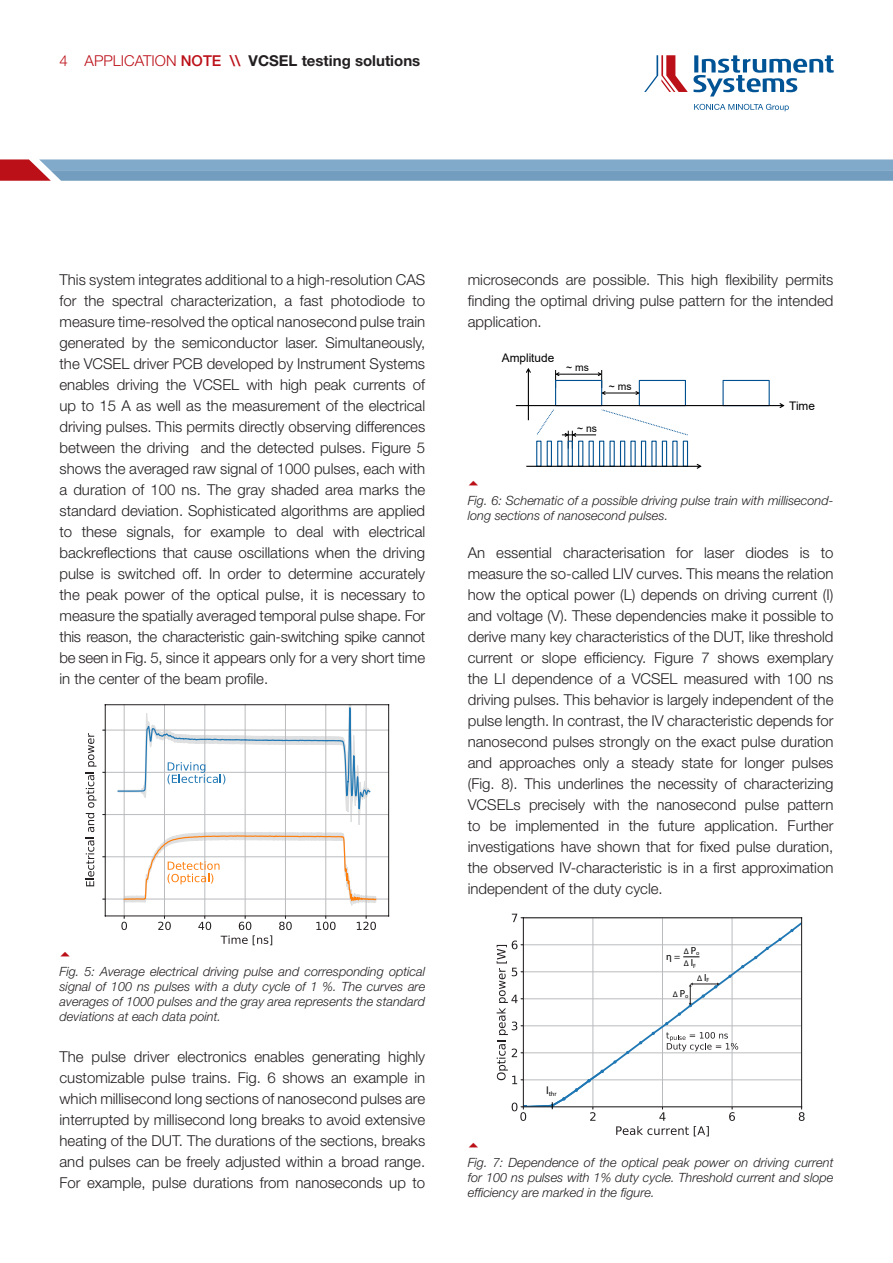
<style>
.page{position:relative;width:893px;height:1263px;background:#fff}
.page>*{position:absolute;margin:0;border:0;box-sizing:border-box;transform-origin:0 0}
.t1{font:300 15px/21px "Helvetica Neue LT Std";color:#231f20;text-align:justify}
.t2{font:700 15px "Helvetica Neue LT Std";color:#231f20}
.t3{font:italic 300 12.75px/15px "Helvetica Neue LT Std";color:#231f20;text-align:justify}
.t4{font:11.85px "Arial";color:#000}
.t5{font:10.35px "Arial";color:#000}
.t6{font:10.35px "Myriad Pro";color:#000}
.t7{font:8.25px/12.6px "Myriad Pro";color:#000}
.t8{font:6.6px "Myriad Pro";color:#000}
.s1{font-weight:300;color:#bb1018}
.s2{font-weight:500;color:#bb1018}
.s3{font-size:10.35px}
</style>
<div class="page">
<svg style="left:644px;top:55px;width:190px;height:42px"></svg>
<svg style="left:694px;top:104px;width:95px;height:7px"></svg>
<svg style="left:0;top:159px;width:893px;height:22px;background:#83a1bf"></svg>
<hr style="left:124px;top:705px;width:1px;height:211px;background:#babbbe">
<svg style="left:121px;top:917px;width:6px;height:13px"></svg>
<hr style="left:164px;top:705px;width:1px;height:211px;background:#babbbe">
<svg style="left:158px;top:917px;width:13px;height:13px"></svg>
<hr style="left:204px;top:705px;width:1px;height:211px;background:#babbbe">
<svg style="left:198px;top:917px;width:13px;height:13px"></svg>
<hr style="left:245px;top:705px;width:1px;height:211px;background:#babbbe">
<hr style="left:285px;top:705px;width:1px;height:211px;background:#babbbe">
<svg style="left:279px;top:917px;width:13px;height:13px"></svg>
<hr style="left:325px;top:705px;width:1px;height:211px;background:#babbbe">
<svg style="left:316px;top:917px;width:20px;height:13px"></svg>
<hr style="left:366px;top:705px;width:1px;height:211px;background:#babbbe">
<svg style="left:357px;top:917px;width:19px;height:13px"></svg>
<svg style="left:221px;top:917px;width:51px;height:28px"></svg>
<hr style="left:105px;top:899px;width:284px;height:1px;background:#babbbe">
<hr style="left:105px;top:856px;width:284px;height:1px;background:#babbbe">
<hr style="left:105px;top:814px;width:284px;height:1px;background:#babbbe">
<hr style="left:105px;top:772px;width:284px;height:1px;background:#babbbe">
<hr style="left:105px;top:730px;width:284px;height:1px;background:#babbbe">
<svg style="left:86px;top:733px;width:10px;height:153px"></svg>
<hr style="left:105px;top:704px;width:284px;height:1px;background:#231f20">
<hr style="left:105px;top:916px;width:284px;height:1px;background:#231f20">
<hr style="left:388px;top:705px;width:1px;height:211px;background:#231f20">
<hr style="left:105px;top:705px;width:1px;height:211px;background:#231f20">
<svg style="left:117px;top:705px;width:254px;height:120px"></svg>
<svg style="left:123px;top:832px;width:254px;height:76px"></svg>
<div style="left:536px;top:441px;width:5px;height:26px;border:1px solid #005090"></div>
<div style="left:547px;top:441px;width:5px;height:26px;border:1px solid #005090"></div>
<div style="left:557px;top:441px;width:5px;height:26px;border:1px solid #005090"></div>
<div style="left:568px;top:441px;width:5px;height:26px;border:1px solid #005090"></div>
<div style="left:578px;top:441px;width:5px;height:26px;border:1px solid #005090"></div>
<div style="left:588px;top:441px;width:6px;height:26px;border:1px solid #005090"></div>
<div style="left:599px;top:441px;width:5px;height:26px;border:1px solid #005090"></div>
<div style="left:609px;top:441px;width:6px;height:26px;border:1px solid #005090"></div>
<div style="left:620px;top:441px;width:5px;height:26px;border:1px solid #005090"></div>
<div style="left:641px;top:441px;width:5px;height:26px;border:1px solid #005090"></div>
<div style="left:662px;top:441px;width:5px;height:26px;border:1px solid #005090"></div>
<div style="left:683px;top:441px;width:5px;height:26px;border:1px solid #005090"></div>
<div style="left:555px;top:380px;width:47px;height:26px;border:1px solid #005090"></div>
<div style="left:639px;top:380px;width:47px;height:26px;border:1px solid #005090"></div>
<hr style="left:528px;top:369px;width:1px;height:51px;background:#000">
<svg style="left:526px;top:368px;width:5px;height:6px"></svg>
<hr style="left:602px;top:393px;width:36px;height:1px;background:#000">
<svg style="left:635px;top:390px;width:5px;height:6px"></svg>
<div style="left:722px;top:380px;width:48px;height:26px;border:1px solid #005090"></div>
<svg style="left:536px;top:409px;width:18px;height:26px"></svg>
<hr style="left:556px;top:374px;width:45px;height:1px;background:#000">
<svg style="left:597px;top:370px;width:9px;height:26px"></svg>
<svg style="left:555px;top:370px;width:5px;height:18px"></svg>
<svg style="left:562px;top:409px;width:127px;height:40px"></svg>
<hr style="left:526px;top:466px;width:175px;height:1px;background:#000">
<svg style="left:696px;top:463px;width:6px;height:6px"></svg>
<hr style="left:516px;top:405px;width:267px;height:1px;background:#000">
<svg style="left:779px;top:403px;width:6px;height:5px"></svg>
<svg style="left:729px;top:1107px;width:6px;height:14px"></svg>
<svg style="left:799px;top:1107px;width:6px;height:14px"></svg>
<svg style="left:616px;top:1107px;width:93px;height:29px"></svg>
<svg style="left:512px;top:914px;width:11px;height:8px"></svg>
<svg style="left:497px;top:940px;width:26px;height:95px"></svg>
<svg style="left:524px;top:918px;width:277px;height:188px"></svg>
<svg style="left:613px;top:1060px;width:4px;height:4px"></svg>
<svg style="left:626px;top:1050px;width:4px;height:4px"></svg>
<svg style="left:639px;top:1041px;width:4px;height:4px"></svg>
<svg style="left:651px;top:1031px;width:4px;height:4px"></svg>
<svg style="left:665px;top:1022px;width:4px;height:4px"></svg>
<svg style="left:677px;top:1012px;width:4px;height:4px"></svg>
<svg style="left:728px;top:974px;width:4px;height:4px"></svg>
<svg style="left:741px;top:965px;width:4px;height:4px"></svg>
<svg style="left:754px;top:955px;width:4px;height:4px"></svg>
<svg style="left:765px;top:946px;width:4px;height:4px"></svg>
<svg style="left:778px;top:937px;width:4px;height:4px"></svg>
<svg style="left:790px;top:928px;width:4px;height:4px"></svg>
<hr style="left:523px;top:917px;width:279px;height:1px;background:#231f20">
<hr style="left:523px;top:1106px;width:279px;height:1px;background:#231f20">
<hr style="left:801px;top:918px;width:1px;height:189px;background:#231f20">
<hr style="left:523px;top:918px;width:1px;height:189px;background:#231f20">
<svg style="left:666px;top:1032px;width:72px;height:19px"></svg>
<svg style="left:497px;top:1041px;width:108px;height:80px"></svg>
<svg style="left:683px;top:956px;width:16px;height:1px"></svg>
<svg style="left:688px;top:982px;width:32px;height:25px"></svg>
<p class="t2" style="left:60px;top:51px;width:362px"><span class="s1">4 APPLICATION</span> <span class="s2">NOTE \\</span> VCSEL testing solutions</p>
<p class="t1" style="left:60px;top:269px;width:367px">This system integrates additional to a high-resolution CAS for the spectral characterization, a fast photodiode to measure time-resolved the optical nanosecond pulse train generated by the semiconductor laser. Simultaneously, the VCSEL driver PCB developed by Instrument Systems enables driving the VCSEL with high peak currents of up to 15 A as well as the measurement of the electrical driving pulses. This permits directly observing differences between the driving and the detected pulses. Figure 5 shows the averaged raw signal of 1000 pulses, each with a duration of 100 ns. The gray shaded area marks the standard deviation. Sophisticated algorithms are applied to these signals, for example to deal with electrical backreflections that cause oscillations when the driving pulse is switched off. In order to determine accurately the peak power of the optical pulse, it is necessary to measure the spatially averaged temporal pulse shape. For this reason, the characteristic gain-switching spike cannot be seen in Fig. 5, since it appears only for a very short time in the center of the beam profile.</p>
<p class="t3" style="left:60px;top:964px;width:367px">Fig. 5: Average electrical driving pulse and corresponding optical signal of 100 ns pulses with a duty cycle of 1 %. The curves are averages of 1000 pulses and the gray area represents the standard deviations at each data point.</p>
<p class="t1" style="left:60px;top:1046px;width:367px">The pulse driver electronics enables generating highly customizable pulse trains. Fig. 6 shows an example in which millisecond long sections of nanosecond pulses are interrupted by millisecond long breaks to avoid extensive heating of the DUT. The durations of the sections, breaks and pulses can be freely adjusted within a broad range.<br>For example, pulse durations from nanoseconds up to</p>
<p class="t1" style="left:468px;top:269px;width:367px">microseconds are possible. This high flexibility permits finding the optimal driving pulse pattern for the intended application.</p>
<p class="t4" style="left:502px;top:349px;width:54px">Amplitude</p>
<p class="t5" style="left:566px;top:360px;width:24px">~ ms</p>
<p class="t5" style="left:609px;top:379px;width:24px">~ ms</p>
<p class="t5" style="left:577px;top:421px;width:21px">~ ns</p>
<p class="t4" style="left:789px;top:397px;width:27px">Time</p>
<p class="t3" style="left:468px;top:492px;width:367px">Fig. 6: Schematic of a possible driving pulse train with millisecond&shy;long sections of nanosecond pulses.</p>
<p class="t1" style="left:468px;top:542px;width:367px">An essential characterisation for laser diodes is to measure the so-called LIV curves. This means the relation how the optical power (L) depends on driving current (I) and voltage (V). These dependencies make it possible to derive many key characteristics of the DUT, like threshold current or slope efficiency. Figure 7 shows exemplary the LI dependence of a VCSEL measured with 100 ns driving pulses. This behavior is largely independent of the pulse length. In contrast, the IV characteristic depends for nanosecond pulses strongly on the exact pulse duration and approaches only a steady state for longer pulses (Fig. 8). This underlines the necessity of characterizing VCSELs precisely with the nanosecond pulse pattern to be implemented in the future application. Further investigations have shown that for fixed pulse duration, the observed IV-characteristic is in a first approximation independent of the duty cycle.</p>
<p class="t8" style="left:546px;top:1090px;width:12px"><sup>I</sup>thr</p>
<p class="t6" style="left:666px;top:950px;width:16px">η =</p>
<p class="t7" style="left:684px;top:944px;width:17px">∆ <span class="s3">P</span><sub>o </sub>∆ <span class="s3">I</span><sub>F</sub></p>
<p class="t7" style="left:673px;top:988px;width:17px">∆ <span class="s3">P</span><sub>o</sub></p>
<p class="t7" style="left:697px;top:972px;width:14px">∆ <span class="s3">I</span><sub>F</sub></p>
<p class="t3" style="left:468px;top:1155px;width:367px">Fig. 7: Dependence of the optical peak power on driving current for 100 ns pulses with 1% duty cycle. Threshold current and slope efficiency are marked in the figure.</p>
</div>
